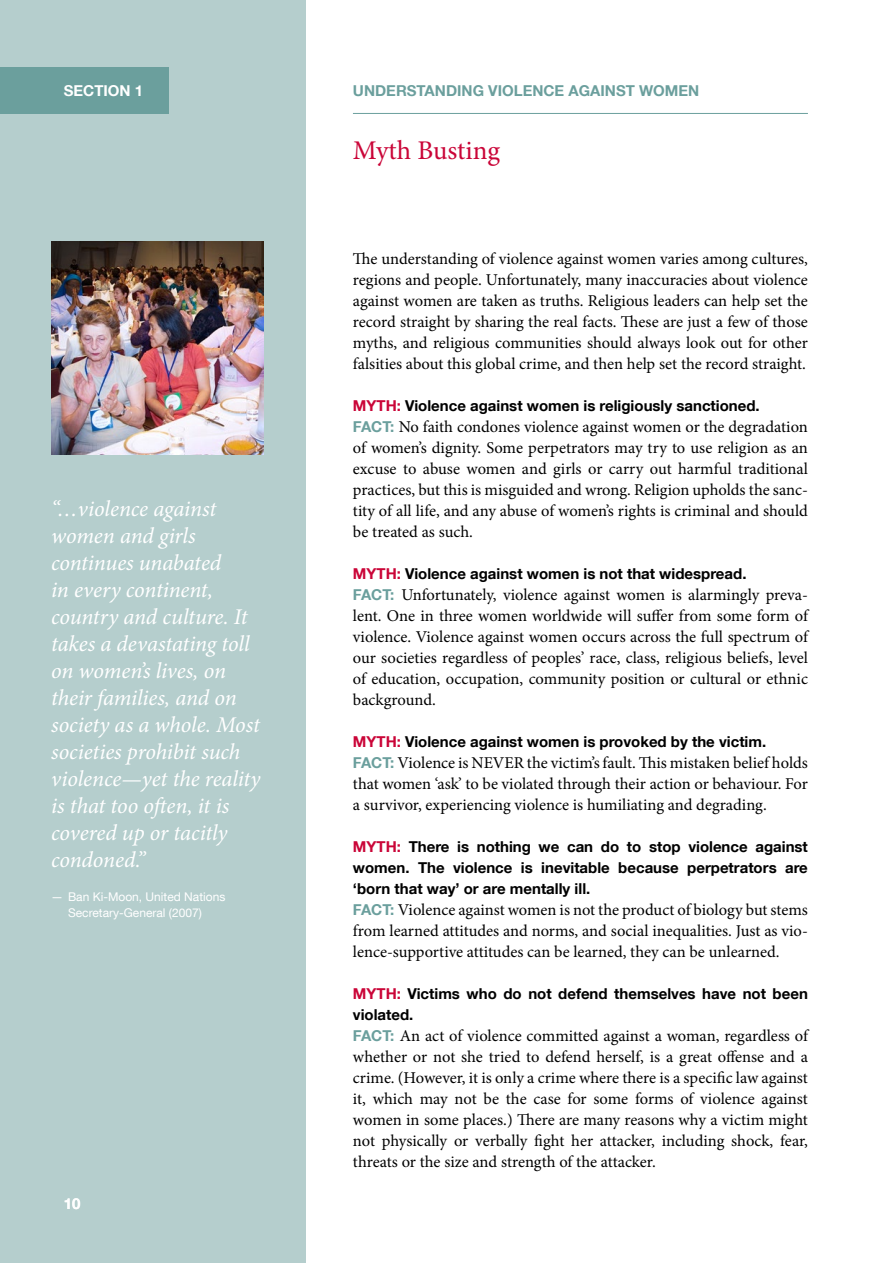
<style>
.page{position:relative;width:893px;height:1263px;background:#fff}
.page>*{position:absolute;margin:0;border:0;box-sizing:border-box;transform-origin:0 0}
.t1{font:27px "Minion Pro";letter-spacing:-.005em;color:#ca0538}
.Quote_body{font:italic 22.5px/27px "Minion Pro";letter-spacing:-.01em;color:#fff}
.t2{font:16.5px/21px "Minion Pro";color:#000;text-align:justify}
.t3{font:700 15px/21px "Helvetica Neue LT Com";color:#000;text-align:justify}
.t4{font:700 15px "Helvetica Neue LT Com";color:#6b9f9d}
.t5{font:700 15px "Helvetica Neue LT Com";color:#fff}
.Quote_author{font:12px/16.5px "Helvetica Neue LT Com";color:#fff;text-align:center}
.s1{color:#ca0538}
.s2{font-family:"Helvetica Neue LT Com";font-weight:700;font-size:15px;color:#6b9f9d}
</style>
<div class="page">
<div style="left:0;top:0;width:306px;height:1263px;background:#b5cecd"></div>
<div style="left:0;top:68px;width:169px;height:46px;background:#6b9f9d"></div>
<hr style="left:353px;top:113px;width:455px;height:1px;background:#6b9f9d">
<img style="left:51px;top:241px;width:213px;height:213px">
<p class="t5" style="left:64px;top:81px;width:81px">SECTION 1</p>
<p class="t4" style="left:353px;top:81px;width:348px">UNDERSTANDING VIOLENCE AGAINST WOMEN</p>
<p class="Quote_body" style="left:51px;top:495px;width:211px">“…violence against women and girls continues unabated<br>in every continent, country and culture. It takes a devastating toll on women’s lives, on their families, and on society as a whole. Most societies prohibit such violence—yet the reality is that too often, it is covered up or tacitly condoned.”</p>
<p class="Quote_author" style="left:51px;top:888px;width:176px">— Ban Ki-Moon, United Nations<br>Secretary-General (2007)</p>
<p class="t5" style="left:64px;top:1194px;width:18px">10</p>
<p class="t1" style="left:353px;top:132px;width:149px">Myth Busting</p>
<p class="t2" style="left:353px;top:248px;width:456px">The understanding of violence against women varies among cultures, regions and people. Unfortunately, many inaccuracies about violence against women are taken as truths. Religious leaders can help set the record straight by sharing the real facts. These are just a few of those myths, and religious communities should always look out for other falsities about this global crime, and then help set the record straight.</p>
<p class="t3" style="left:353px;top:395px;width:408px"><span class="s1">MYTH:</span> Violence against women is religiously sanctioned.</p>
<p class="t2" style="left:353px;top:416px;width:456px"><span class="s2">FACT:</span> No faith condones violence against women or the degradation of women’s dignity. Some perpetrators may try to use religion as an excuse to abuse women and girls or carry out harmful traditional practices, but this is misguided and wrong. Religion upholds the sanc&shy;tity of all life, and any abuse of women’s rights is criminal and should be treated as such.</p>
<p class="t3" style="left:353px;top:563px;width:395px"><span class="s1">MYTH:</span> Violence against women is not that widespread.</p>
<p class="t2" style="left:353px;top:584px;width:456px"><span class="s2">FACT:</span> Unfortunately, violence against women is alarmingly preva&shy;lent. One in three women worldwide will suffer from some form of violence. Violence against women occurs across the full spectrum of our societies regardless of peoples’ race, class, religious beliefs, level of education, occupation, community position or cultural or ethnic background.</p>
<p class="t3" style="left:353px;top:731px;width:415px"><span class="s1">MYTH:</span> Violence against women is provoked by the victim.</p>
<p class="t2" style="left:353px;top:752px;width:456px"><span class="s2">FACT:</span> Violence is NEVER the victim’s fault. This mistaken belief holds that women ‘ask’ to be violated through their action or behaviour. For a survivor, experiencing violence is humiliating and degrading.</p>
<p class="t3" style="left:353px;top:836px;width:456px"><span class="s1">MYTH:</span> There is nothing we can do to stop violence against women. The violence is inevitable because perpetrators are ‘born that way’ or are mentally ill.</p>
<p class="t2" style="left:353px;top:899px;width:457px"><span class="s2">FACT:</span> Violence against women is not the product of biology but stems from learned attitudes and norms, and social inequalities. Just as vio&shy;lence-supportive attitudes can be learned, they can be unlearned.</p>
<p class="t3" style="left:353px;top:983px;width:456px"><span class="s1">MYTH:</span> Victims who do not defend themselves have not been violated.</p>
<p class="t2" style="left:353px;top:1025px;width:457px"><span class="s2">FACT:</span> An act of violence committed against a woman, regardless of whether or not she tried to defend herself, is a great offense and a crime. (However, it is only a crime where there is a specific law against it, which may not be the case for some forms of violence against women in some places.) There are many reasons why a victim might not physically or verbally fight her attacker, including shock, fear, threats or the size and strength of the attacker.</p>
</div>
